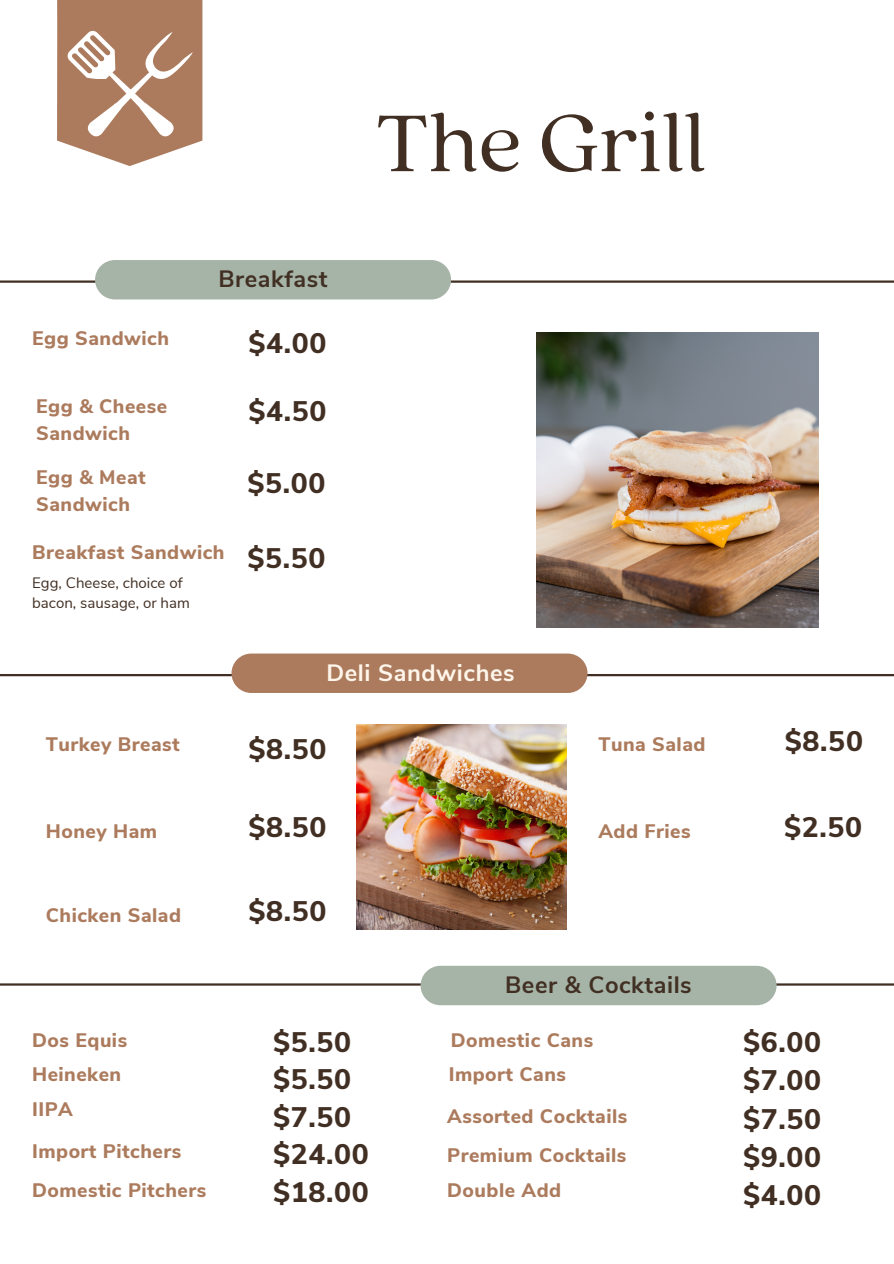
<style>
.page{position:relative;width:894px;height:1264px;background:#fff}
.page>*{position:absolute;margin:0;border:0;box-sizing:border-box;transform-origin:0 0}
.t1{font:89.1px "Quincy CF";letter-spacing:.01em;color:#412f23}
.t2{font:800 28.2px "Nunito Sans";letter-spacing:.025em;color:#412f23}
.t3{font:700 23.55px "Nunito Sans";letter-spacing:.025em;color:#412f23}
.t4{font:700 23.55px "Nunito Sans";letter-spacing:.025em;color:#fff6eb}
.t5{font:800 19.5px/27px "Nunito Sans";letter-spacing:.025em;color:#ac7b5d}
.t6{font:15px/20.2px "Nunito Sans";color:#412f23}
</style>
<div class="page">
<img style="left:536px;top:332px;width:282px;height:295px">
<hr style="left:0;top:280px;width:893px;height:3px;background:#412f23">
<div style="left:95px;top:260px;width:356px;height:39px;background:#a6b3a7;border-radius:20px"></div>
<hr style="left:0;top:674px;width:893px;height:2px;background:#412f23">
<div style="left:231px;top:653px;width:356px;height:40px;background:#ac7b5d;border-radius:20px"></div>
<img style="left:356px;top:724px;width:210px;height:205px">
<hr style="left:0;top:983px;width:893px;height:2px;background:#412f23">
<div style="left:420px;top:965px;width:356px;height:40px;background:#a6b3a7;border-radius:20px"></div>
<svg style="left:57px;top:0;width:145px;height:166px"></svg>
<p class="t5" style="left:32px;top:325px;width:138px">Egg Sandwich</p>
<p class="t5" style="left:36px;top:393px;width:132px">Egg &amp; Cheese<br>Sandwich</p>
<p class="t3" style="left:218px;top:264px;width:111px">Breakfast</p>
<p class="t2" style="left:248px;top:324px;width:79px">$4.00</p>
<p class="t2" style="left:248px;top:393px;width:79px">$4.50</p>
<p class="t5" style="left:36px;top:464px;width:111px">Egg &amp; Meat<br>Sandwich</p>
<p class="t2" style="left:247px;top:464px;width:79px">$5.00</p>
<p class="t5" style="left:32px;top:539px;width:194px">Breakfast Sandwich</p>
<p class="t6" style="left:32px;top:572px;width:159px">Egg, Cheese, choice of bacon, sausage, or ham</p>
<p class="t2" style="left:247px;top:539px;width:79px">$5.50</p>
<p class="t1" style="left:376px;top:85px;width:331px">The Grill</p>
<p class="t5" style="left:46px;top:731px;width:135px">Turkey Breast</p>
<p class="t5" style="left:46px;top:818px;width:113px">Honey Ham</p>
<p class="t5" style="left:46px;top:902px;width:137px">Chicken Salad</p>
<p class="t4" style="left:326px;top:657px;width:190px">Deli Sandwiches</p>
<p class="t2" style="left:248px;top:730px;width:79px">$8.50</p>
<p class="t2" style="left:248px;top:808px;width:79px">$8.50</p>
<p class="t2" style="left:248px;top:892px;width:79px">$8.50</p>
<p class="t5" style="left:598px;top:731px;width:108px">Tuna Salad</p>
<p class="t5" style="left:598px;top:818px;width:94px">Add Fries</p>
<p class="t3" style="left:505px;top:969px;width:188px">Beer &amp; Cocktails</p>
<p class="t5" style="left:32px;top:1026px;width:96px">Dos Equis</p>
<p class="t2" style="left:273px;top:1023px;width:79px">$5.50</p>
<p class="t5" style="left:32px;top:1061px;width:90px">Heineken</p>
<p class="t2" style="left:273px;top:1060px;width:79px">$5.50</p>
<p class="t5" style="left:451px;top:1026px;width:144px">Domestic Cans</p>
<p class="t5" style="left:448px;top:1061px;width:119px">Import Cans</p>
<p class="t2" style="left:784px;top:722px;width:79px">$8.50</p>
<p class="t2" style="left:784px;top:808px;width:80px">$2.50</p>
<p class="t2" style="left:742px;top:1023px;width:79px">$6.00</p>
<p class="t2" style="left:742px;top:1061px;width:79px">$7.00</p>
<p class="t5" style="left:32px;top:1096px;width:42px">IIPA</p>
<p class="t2" style="left:273px;top:1098px;width:79px">$7.50</p>
<p class="t5" style="left:32px;top:1138px;width:150px">Import Pitchers</p>
<p class="t5" style="left:32px;top:1176px;width:175px">Domestic Pitchers</p>
<p class="t2" style="left:273px;top:1135px;width:97px">$24.00</p>
<p class="t2" style="left:273px;top:1173px;width:97px">$18.00</p>
<p class="t5" style="left:447px;top:1103px;width:181px">Assorted Cocktails</p>
<p class="t2" style="left:742px;top:1100px;width:79px">$7.50</p>
<p class="t5" style="left:447px;top:1141px;width:181px">Premium Cocktails</p>
<p class="t2" style="left:742px;top:1138px;width:79px">$9.00</p>
<p class="t5" style="left:447px;top:1176px;width:115px">Double Add</p>
<p class="t2" style="left:742px;top:1176px;width:79px">$4.00</p>
</div>
